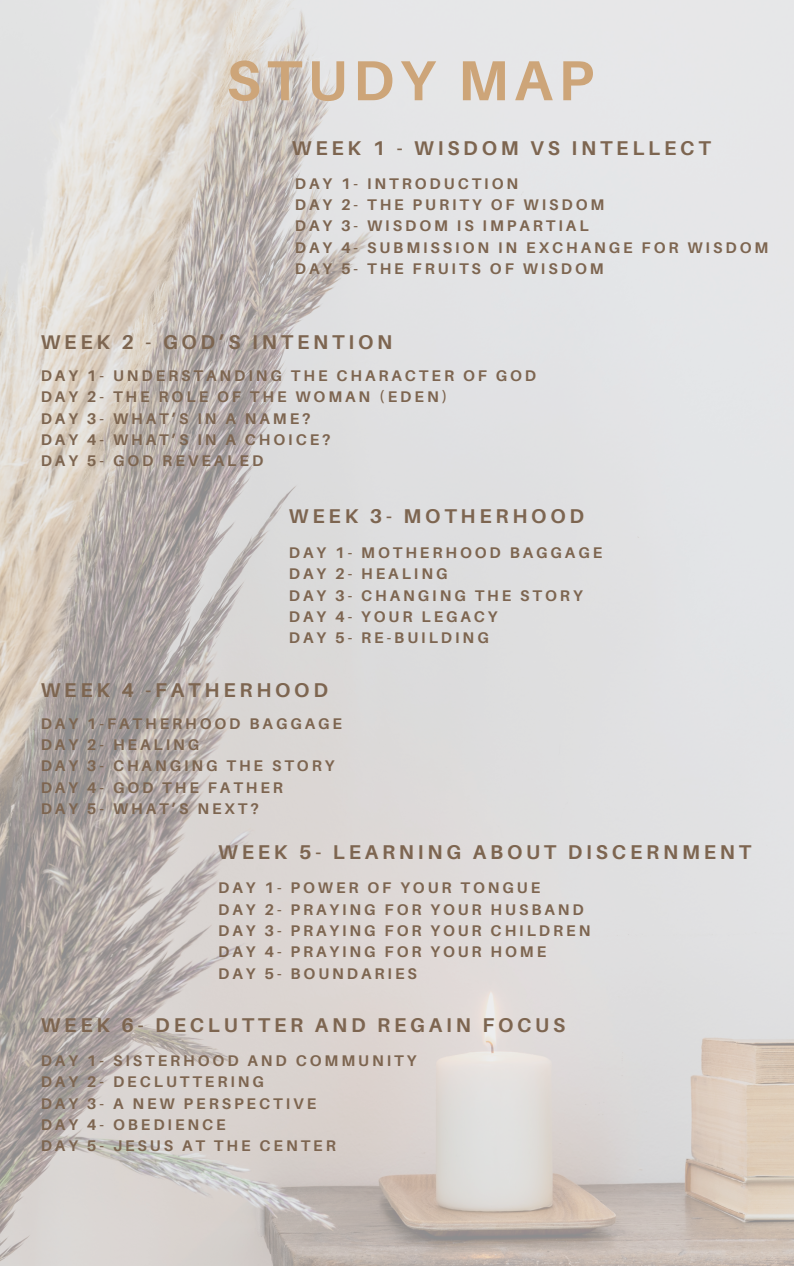
<style>
.page{position:relative;width:794px;height:1266px;background:#fff}
.page>*{position:absolute;margin:0;border:0;box-sizing:border-box;transform-origin:0 0}
.t1{font:700 56.47px "Aileron";letter-spacing:.1em;color:#cda579}
.t2{font:700 19.95px "Aileron";letter-spacing:.19em;color:#7d6550}
.t3{font:700 15.45px "Aileron";letter-spacing:.19em;color:#7d6550}
</style>
<div class="page">
<img style="left:0;top:0;width:793px;height:1266px">
<p class="t1" style="left:226px;top:45px;width:368px">STUDY MAP</p>
<p class="t2" style="left:292px;top:135px;width:420px">WEEK 1 - WISDOM VS INTELLECT</p>
<p class="t3" style="left:295px;top:174px;width:225px">DAY 1- INTRODUCTION</p>
<p class="t3" style="left:295px;top:195px;width:311px">DAY 2- THE PURITY OF WISDOM</p>
<p class="t3" style="left:295px;top:216px;width:295px">DAY 3- WISDOM IS IMPARTIAL</p>
<p class="t3" style="left:295px;top:238px;width:474px">DAY 4- SUBMISSION IN EXCHANGE FOR WISDOM</p>
<p class="t3" style="left:295px;top:259px;width:310px">DAY 5- THE FRUITS OF WISDOM</p>
<p class="t2" style="left:41px;top:330px;width:353px">WEEK 2 - GOD’S INTENTION</p>
<p class="t3" style="left:41px;top:366px;width:496px">DAY 1- UNDERSTANDING THE CHARACTER OF GOD</p>
<p class="t3" style="left:41px;top:387px;width:408px">DAY 2- THE ROLE OF THE WOMAN (EDEN)</p>
<p class="t3" style="left:41px;top:408px;width:271px">DAY 3- WHAT’S IN A NAME?</p>
<p class="t3" style="left:41px;top:430px;width:291px">DAY 4- WHAT’S IN A CHOICE?</p>
<p class="t3" style="left:41px;top:451px;width:224px">DAY 5- GOD REVEALED</p>
<p class="t2" style="left:289px;top:503px;width:296px">WEEK 3- MOTHERHOOD</p>
<p class="t3" style="left:289px;top:543px;width:314px">DAY 1- MOTHERHOOD BAGGAGE</p>
<p class="t3" style="left:289px;top:564px;width:160px">DAY 2- HEALING</p>
<p class="t3" style="left:289px;top:586px;width:295px">DAY 3- CHANGING THE STORY</p>
<p class="t3" style="left:289px;top:607px;width:210px">DAY 4- YOUR LEGACY</p>
<p class="t3" style="left:289px;top:628px;width:201px">DAY 5- RE-BUILDING</p>
<p class="t2" style="left:41px;top:677px;width:288px">WEEK 4 -FATHERHOOD</p>
<p class="t3" style="left:41px;top:713px;width:302px">DAY 1-FATHERHOOD BAGGAGE</p>
<p class="t3" style="left:41px;top:735px;width:160px">DAY 2- HEALING</p>
<p class="t3" style="left:41px;top:756px;width:295px">DAY 3- CHANGING THE STORY</p>
<p class="t3" style="left:41px;top:777px;width:244px">DAY 4- GOD THE FATHER</p>
<p class="t3" style="left:41px;top:799px;width:220px">DAY 5- WHAT’S NEXT?</p>
<p class="t2" style="left:218px;top:840px;width:534px">WEEK 5- LEARNING ABOUT DISCERNMENT</p>
<p class="t3" style="left:218px;top:878px;width:323px">DAY 1- POWER OF YOUR TONGUE</p>
<p class="t3" style="left:218px;top:899px;width:367px">DAY 2- PRAYING FOR YOUR HUSBAND</p>
<p class="t3" style="left:218px;top:921px;width:373px">DAY 3- PRAYING FOR YOUR CHILDREN</p>
<p class="t3" style="left:218px;top:942px;width:329px">DAY 4- PRAYING FOR YOUR HOME</p>
<p class="t3" style="left:218px;top:963px;width:200px">DAY 5- BOUNDARIES</p>
<p class="t2" style="left:41px;top:1012px;width:525px">WEEK 6- DECLUTTER AND REGAIN FOCUS</p>
<p class="t3" style="left:41px;top:1051px;width:377px">DAY 1- SISTERHOOD AND COMMUNITY</p>
<p class="t3" style="left:41px;top:1072px;width:225px">DAY 2- DECLUTTERING</p>
<p class="t3" style="left:41px;top:1093px;width:277px">DAY 3- A NEW PERSPECTIVE</p>
<p class="t3" style="left:41px;top:1115px;width:186px">DAY 4- OBEDIENCE</p>
<p class="t3" style="left:41px;top:1136px;width:296px">DAY 5- JESUS AT THE CENTER</p>
</div>
